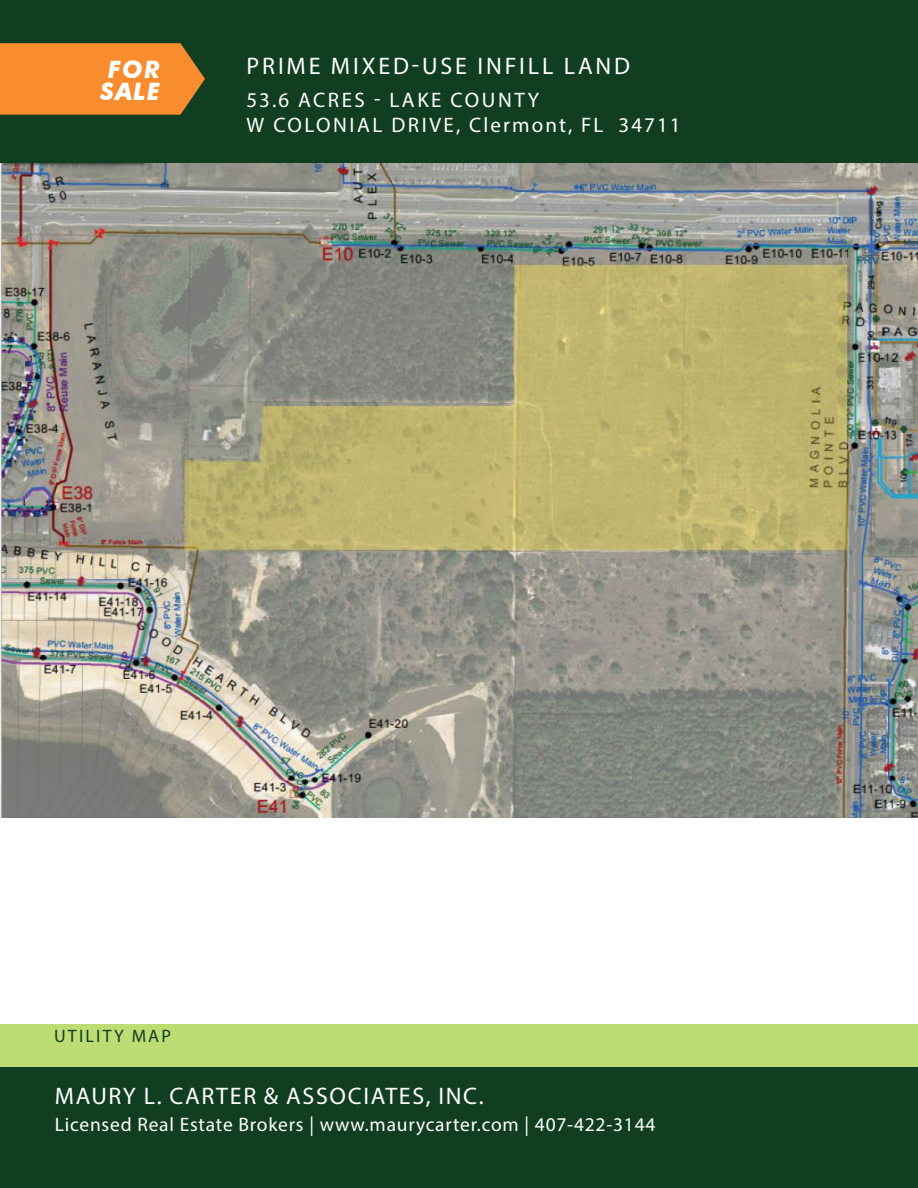
<style>
.page{position:relative;width:918px;height:1188px;background:#fff}
.page>*{position:absolute;margin:0;border:0;box-sizing:border-box;transform-origin:0 0}
.t1{font:24px "Myriad Pro";letter-spacing:.075em;color:#fff}
.t2{font:24px "Myriad Pro";letter-spacing:.12em;color:#fff}
.t3{font:italic 700 24px/22.5px "Futura BT";letter-spacing:.05em;color:#fff;text-align:center}
.t4{font:21px/25.2px "Myriad Pro";letter-spacing:.12em;color:#fff}
.t5{font:19.5px "Myriad Pro";letter-spacing:.04em;color:#fff}
.t6{font:18px "Myriad Pro";letter-spacing:.12em;color:#113e20}
</style>
<div class="page">
<div style="left:0;top:0;width:918px;height:164px;background:#113e20"></div>
<svg style="left:0;top:43px;width:205px;height:72px;background:#e9862d"></svg>
<div style="left:0;top:1024px;width:918px;height:43px;background:#bedc74"></div>
<div style="left:0;top:1067px;width:918px;height:121px;background:#113e20"></div>
<img style="left:0;top:164px;width:918px;height:653px">
<p class="t3" style="left:100px;top:58px;width:61px">FOR<br>SALE</p>
<p class="t2" style="left:247px;top:51px;width:385px">PRIME MIXED-USE INFILL LAND</p>
<p class="t4" style="left:246px;top:87px;width:436px">53.6 ACRES - LAKE COUNTY<br>W COLONIAL DRIVE, Clermont, FL 34711</p>
<p class="t6" style="left:54px;top:1024px;width:118px">UTILITY MAP</p>
<p class="t1" style="left:55px;top:1081px;width:430px">MAURY L. CARTER &amp; ASSOCIATES, INC.</p>
<p class="t5" style="left:55px;top:1112px;width:602px">Licensed Real Estate Brokers | www.maurycarter.com | 407-422-3144</p>
</div>
